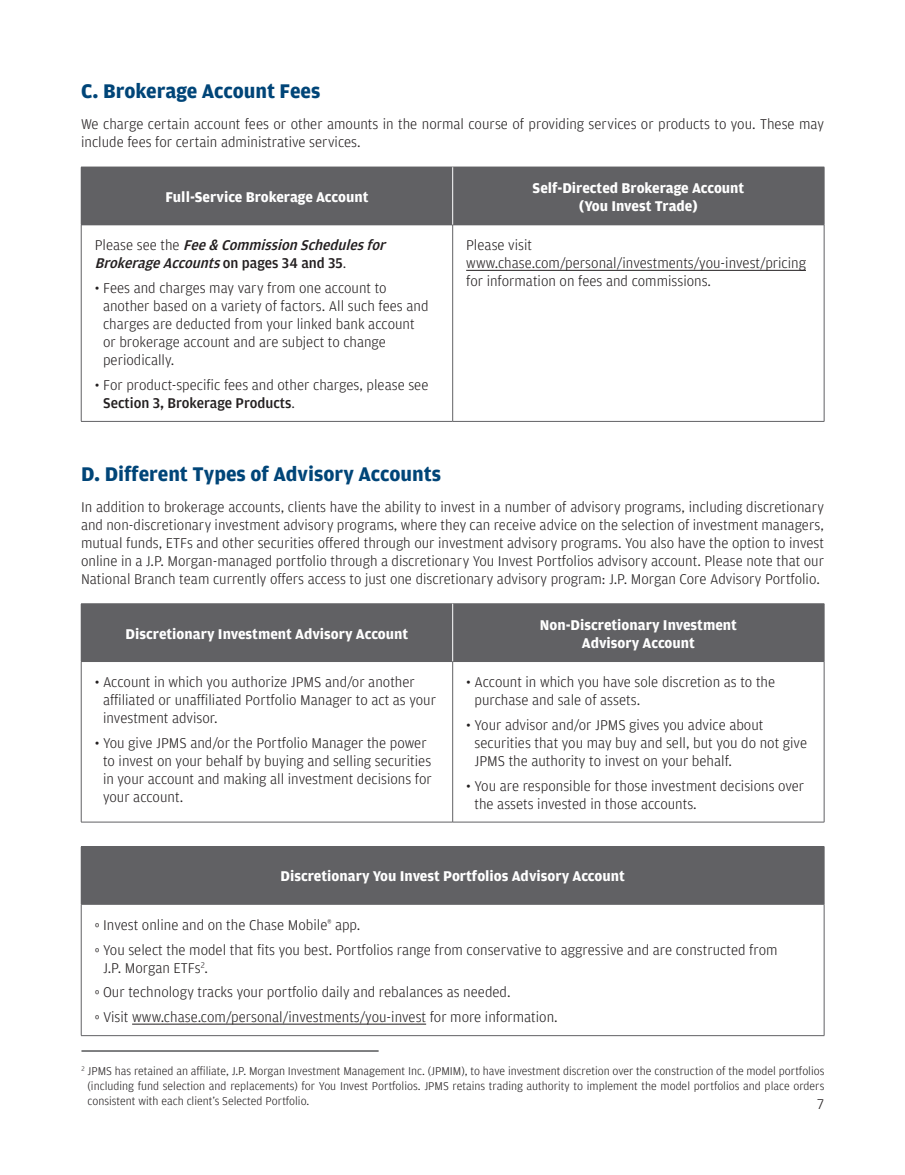
<style>
.page{position:relative;width:905px;height:1175px;background:#fff}
.page>*{position:absolute;margin:0;border:0;box-sizing:border-box;transform-origin:0 0}
.t1{font:700 21px "Amplitude";color:#004578}
.t2{font:300 15px/18px "Amplitude";color:#231f20}
.t3{font:700 15px/18px "Amplitude";color:#fff;text-align:center}
.t4{font:italic 500 15px/18px "Amplitude";color:#231f20}
.t5{font:300 12px/15px "Amplitude";color:#231f20;text-align:justify}
.s1{font-weight:300;font-style:normal}
.s2{font-style:normal}
.s3{font-weight:500}
</style>
<div class="page">
<hr style="left:81px;top:1050px;width:297px;height:1px;background:#57585a">
<div style="left:81px;top:167px;width:371px;height:58px;background:#616164"></div>
<div style="left:452px;top:167px;width:372px;height:58px;background:#616164"></div>
<hr style="left:81px;top:225px;width:1px;height:196px;background:#616164">
<hr style="left:452px;top:225px;width:1px;height:196px;background:#616164">
<hr style="left:823px;top:225px;width:1px;height:196px;background:#616164">
<hr style="left:81px;top:421px;width:371px;height:1px;background:#616164">
<hr style="left:452px;top:421px;width:372px;height:1px;background:#616164">
<hr style="left:452px;top:167px;width:1px;height:58px;background:#fff">
<hr style="left:466px;top:270px;width:340px;height:1px;background:#231f20">
<div style="left:81px;top:603px;width:371px;height:58px;background:#616164"></div>
<div style="left:452px;top:603px;width:372px;height:58px;background:#616164"></div>
<hr style="left:81px;top:661px;width:1px;height:161px;background:#616164">
<hr style="left:452px;top:661px;width:1px;height:161px;background:#616164">
<hr style="left:823px;top:661px;width:1px;height:161px;background:#616164">
<hr style="left:81px;top:821px;width:371px;height:1px;background:#616164">
<hr style="left:452px;top:821px;width:372px;height:1px;background:#616164">
<hr style="left:81px;top:661px;width:371px;height:1px;background:#616164">
<hr style="left:452px;top:661px;width:372px;height:1px;background:#616164">
<hr style="left:452px;top:604px;width:1px;height:57px;background:#fff">
<div style="left:81px;top:846px;width:743px;height:58px;background:#616164"></div>
<hr style="left:81px;top:904px;width:743px;height:1px;background:#616164">
<hr style="left:81px;top:904px;width:1px;height:131px;background:#616164">
<hr style="left:823px;top:904px;width:1px;height:131px;background:#616164">
<hr style="left:81px;top:1035px;width:743px;height:1px;background:#616164">
<hr style="left:132px;top:1023px;width:294px;height:1px;background:#231f20">
<h3 class="t1" style="left:81px;top:79px;width:241px">C. Brokerage Account Fees</h3>
<p class="t2" style="left:81px;top:115px;width:744px">We charge certain account fees or other amounts in the normal course of providing services or products to you. These may include fees for certain administrative services.</p>
<p class="t3" style="left:165px;top:188px;width:204px">Full-Service Brokerage Account</p>
<p class="t3" style="left:532px;top:179px;width:213px">Self-Directed Brokerage Account (You Invest Trade)</p>
<p class="t4" style="left:95px;top:236px;width:296px"><span class="s1">P l e a s e s e e t h e</span> Fee&amp; Commission Schedulesfor<br>BrokerageAccounts<span class="s2">o n p a g e s 3 4 a n d 3 5</span> <span class="s1">.</span></p>
<p class="t2" style="left:103px;top:279px;width:327px;text-indent:-8px">• Fees and charges may vary from one account to another based on a variety of factors. All such fees and charges are deducted from your linked bank account or brokerage account and are subject to change periodically.</p>
<p class="t2" style="left:103px;top:376px;width:327px;text-indent:-8px">• For product-specifc fees and other charges, please see<br><span class="s3">Section 3, Brokerage Products</span>.</p>
<p class="t2" style="left:466px;top:236px;width:341px">Please visit www.chase.com/personal/investments/you-invest/pricing for information on fees and commissions.</p>
<h3 class="t1" style="left:81px;top:462px;width:361px">D. Diferent Types of Advisory Accounts</h3>
<p class="t2" style="left:81px;top:498px;width:744px;text-align:justify">In addition to brokerage accounts, clients have the ability to invest in a number of advisory programs, including discretionary and non-discretionary investment advisory programs, where they can receive advice on the selection of investment managers, mutual funds, ETFs and other securities ofered through our investment advisory programs. You also have the option to invest online in a J.P. Morgan-managed portfolio through a discretionary You Invest Portfolios advisory account. Please note that our National Branch team currently ofers access to just one discretionary advisory program: J.P. Morgan Core Advisory Portfolio.</p>
<p class="t3" style="left:126px;top:625px;width:284px">Discretionary Investment Advisory Account</p>
<p class="t3" style="left:540px;top:616px;width:199px">Non-Discretionary Investment<br>Advisory Account</p>
<p class="t2" style="left:103px;top:673px;width:334px;text-indent:-8px">• Account in which you authorize JPMS and/or another afliated or unafliated Por tfolio Manager to act as your investment advisor.</p>
<p class="t2" style="left:103px;top:734px;width:330px;text-indent:-8px">• You give JPMS and/or the Por tfolio Manager the power to invest on your behalf by buying and selling securities in your account and making all investment decisions for your account.</p>
<p class="t2" style="left:474px;top:673px;width:302px;text-indent:-8px">• Account in which you have sole discretion as to the purchase and sale of assets.</p>
<p class="t2" style="left:474px;top:716px;width:334px;text-indent:-8px">• Your advisor and/or JPMS gives you advice about securities that you may buy and sell, but you do not give<br>JPMS the authority to invest on your behalf.</p>
<p class="t2" style="left:474px;top:776px;width:331px;text-indent:-8px">• You are responsible for those investment decisions over the assets invested in those accounts.</p>
<p class="t3" style="left:280px;top:867px;width:346px">Discretionary You Invest Portfolios Advisory Account</p>
<p class="t2" style="left:95px;top:916px;width:267px">° Invest online and on the C hase Mobile<sup>®</sup> app.</p>
<p class="t2" style="left:103px;top:940px;width:676px;text-indent:-8px">° You select the model that fts you best. Portfolios range from conservative to aggressive and are constructed from<br>J.P. Morgan ETFs<sup>2</sup> .</p>
<p class="t2" style="left:95px;top:983px;width:417px">° Our technology tracks your portfolio daily and rebalances as needed.</p>
<p class="t2" style="left:95px;top:1008px;width:464px">° Visit www.chase.com/personal/investments/you-invest for more information.</p>
<p class="t5" style="left:88px;top:1063px;width:738px;text-indent:-6px"><sup>2</sup> JPMS has retained an afliate, J.P. Morgan Investment Management Inc. (JPMIM), to have investment discretion over the construction of the model portfolios (including fund selection and replacements) for You Invest Portfolios. JPMS retains trading authority to implement the model portfolios and place orders consistent with each client’s Selected Portfolio.</p>
<p class="t2" style="left:817px;top:1095px;width:8px">7</p>
</div>
